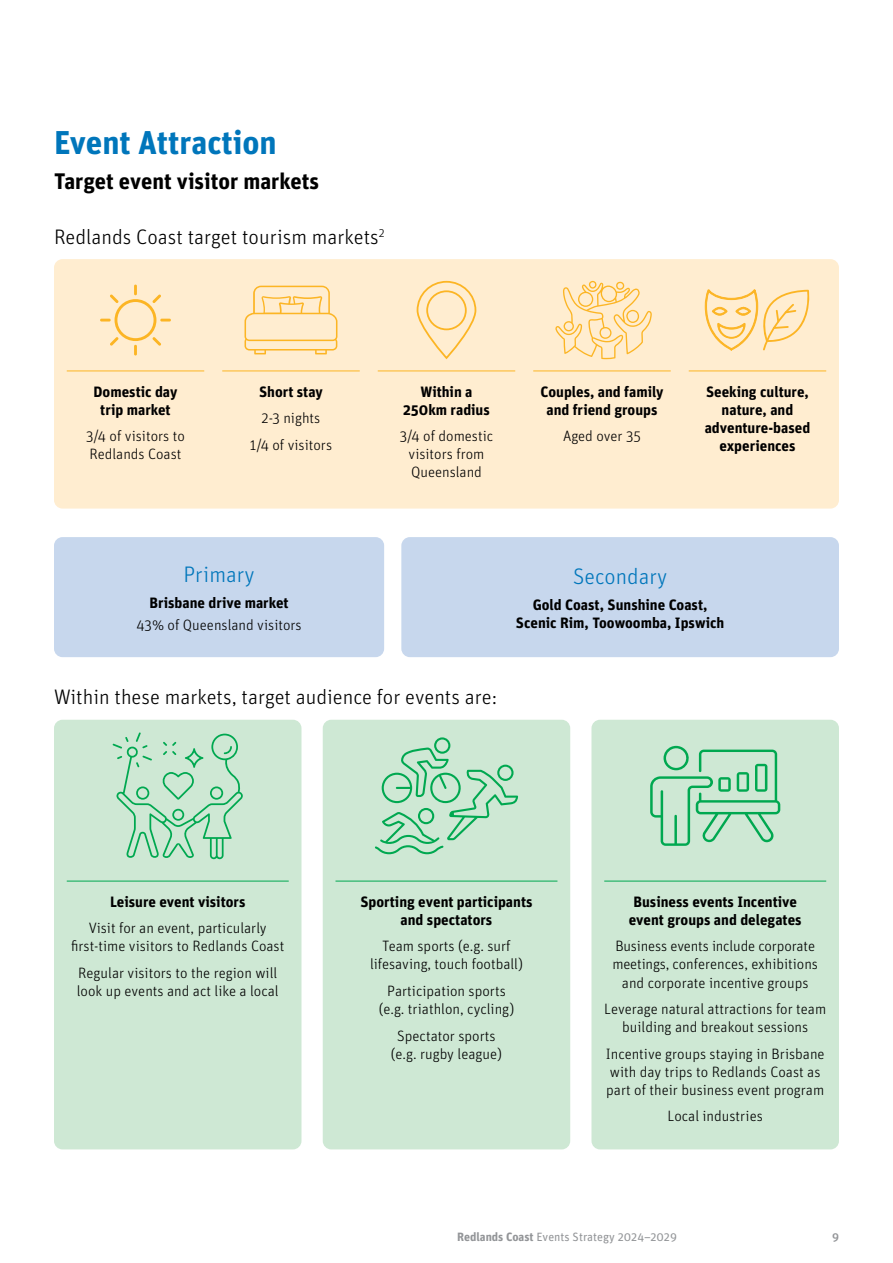
<style>
.page{position:relative;width:893px;height:1263px;background:#fff}
.page>*{position:absolute;margin:0;border:0;box-sizing:border-box;transform-origin:0 0}
.t1{font:700 33px "Unit Pro";color:#0076bb}
.t2{font:700 22.5px "Unit Pro";color:#000}
.t3{font:300 22.5px "Unit Pro";color:#0076bb}
.t4{font:300 21px "Unit Pro";color:#000}
.t5{font:300 15px/18px "Unit Pro";color:#000;text-align:center}
.t6{font:700 15px/18px "Unit Pro";color:#000;text-align:center}
.t7{font:12px "Unit Pro";color:#939598}
.t8{font:500 12px "Unit Pro";color:#939598}
.s1{font-weight:700}
</style>
<div class="page">
<div style="left:54px;top:720px;width:247px;height:429px;background:#cee8d4;border-radius:9px"></div>
<hr style="left:67px;top:881px;width:222px;height:1px;background:#00a850">
<div style="left:54px;top:259px;width:785px;height:250px;background:#ffedd0;border-radius:9px"></div>
<hr style="left:67px;top:371px;width:137px;height:1px;background:#fcb524">
<hr style="left:222px;top:371px;width:138px;height:1px;background:#fcb524">
<hr style="left:378px;top:371px;width:137px;height:1px;background:#fcb524">
<hr style="left:533px;top:371px;width:138px;height:1px;background:#fcb524">
<hr style="left:689px;top:371px;width:137px;height:1px;background:#fcb524">
<div style="left:323px;top:720px;width:247px;height:429px;background:#cee8d4;border-radius:9px"></div>
<hr style="left:335px;top:881px;width:222px;height:1px;background:#00a850">
<div style="left:591px;top:720px;width:248px;height:429px;background:#cee8d4;border-radius:9px"></div>
<hr style="left:604px;top:881px;width:222px;height:1px;background:#00a850">
<div style="left:54px;top:537px;width:330px;height:120px;background:#c7d7ed;border-radius:9px"></div>
<div style="left:401px;top:537px;width:438px;height:120px;background:#c7d7ed;border-radius:9px"></div>
<svg style="left:113px;top:732px;width:130px;height:127px"></svg>
<svg style="left:375px;top:737px;width:143px;height:117px"></svg>
<svg style="left:650px;top:746px;width:130px;height:100px"></svg>
<svg style="left:416px;top:280px;width:61px;height:80px"></svg>
<svg style="left:244px;top:286px;width:93px;height:68px"></svg>
<svg style="left:555px;top:281px;width:97px;height:78px"></svg>
<svg style="left:100px;top:285px;width:71px;height:70px"></svg>
<svg style="left:705px;top:289px;width:107px;height:83px"></svg>
<h1 class="t1" style="left:54px;top:118px;width:224px">Event Attraction</h1>
<h2 class="t2" style="left:54px;top:165px;width:266px">Target event visitor markets</h2>
<h3 class="t4" style="left:54px;top:223px;width:332px">Redlands Coast target tourism markets<sup>2</sup></h3>
<p class="t6" style="left:93px;top:382px;width:85px">Domestic day trip market</p>
<p class="t5" style="left:86px;top:427px;width:100px;text-align:left">3/4 of visitors to<br>Redlands Coast</p>
<p class="t6" style="left:259px;top:382px;width:65px">Short stay</p>
<p class="t5" style="left:250px;top:404px;width:84px;line-height:26.5px">2-3 nights<br>1/4 of visitors</p>
<p class="t6" style="left:403px;top:382px;width:88px">Within a<br>250km radius</p>
<p class="t5" style="left:400px;top:427px;width:95px">3/4 of domestic visitors from<br>Queensland</p>
<p class="t6" style="left:540px;top:382px;width:124px">Couples, and family and friend groups</p>
<p class="t5" style="left:563px;top:427px;width:79px">Aged over 35</p>
<p class="t6" style="left:705px;top:382px;width:107px">Seeking culture, nature, and adventure-based experiences</p>
<h2 class="t3" style="left:183px;top:559px;width:73px">Primary</h2>
<p class="t6" style="left:149px;top:593px;width:141px">Brisbane drive market</p>
<p class="t5" style="left:136px;top:616px;width:167px">43% of Queensland visitors</p>
<h2 class="t3" style="left:573px;top:561px;width:96px">Secondary</h2>
<p class="t6" style="left:516px;top:595px;width:210px">Gold Coast, Sunshine Coast,<br>Scenic Rim, Toowoomba, Ipswich</p>
<h3 class="t4" style="left:54px;top:683px;width:445px">Within these markets, target audience for events are:</h3>
<p class="t6" style="left:110px;top:892px;width:137px">Leisure event visitors</p>
<p class="t5" style="left:71px;top:919px;width:215px">Visit for an event, particularly first-time visitors to Redlands Coast</p>
<p class="t5" style="left:77px;top:963px;width:203px;text-align:left">Regular visitors to the region will look up events and act like a local</p>
<p class="t6" style="left:360px;top:892px;width:174px">Sporting event participants and spectators</p>
<p class="t5" style="left:370px;top:937px;width:154px">Team sports (e.g. surf lifesaving, touch football)</p>
<p class="t5" style="left:379px;top:981px;width:137px">Participation sports (e.g. triathlon, cycling)</p>
<p class="t5" style="left:391px;top:1026px;width:113px">Spectator sports (e.g. rugby league)</p>
<p class="t6" style="left:629px;top:892px;width:174px">Business events Incentive event groups and delegates</p>
<p class="t5" style="left:612px;top:937px;width:207px">Business events include corporate meetings, conferences, exhibitions and corporate incentive groups</p>
<p class="t5" style="left:604px;top:999px;width:223px">Leverage natural attractions for team building and breakout sessions</p>
<p class="t5" style="left:606px;top:1044px;width:220px;text-align:left">Incentive groups staying in Brisbane with day trips to Redlands Coast as part of their business event program</p>
<p class="t5" style="left:668px;top:1106px;width:97px">Local industries</p>
<p class="t7" style="left:457px;top:1228px;width:221px"><span class="s1">Redlands Coast</span> Events Strategy 2024–2029</p>
<p class="t8" style="left:832px;top:1228px;width:8px">9</p>
</div>
